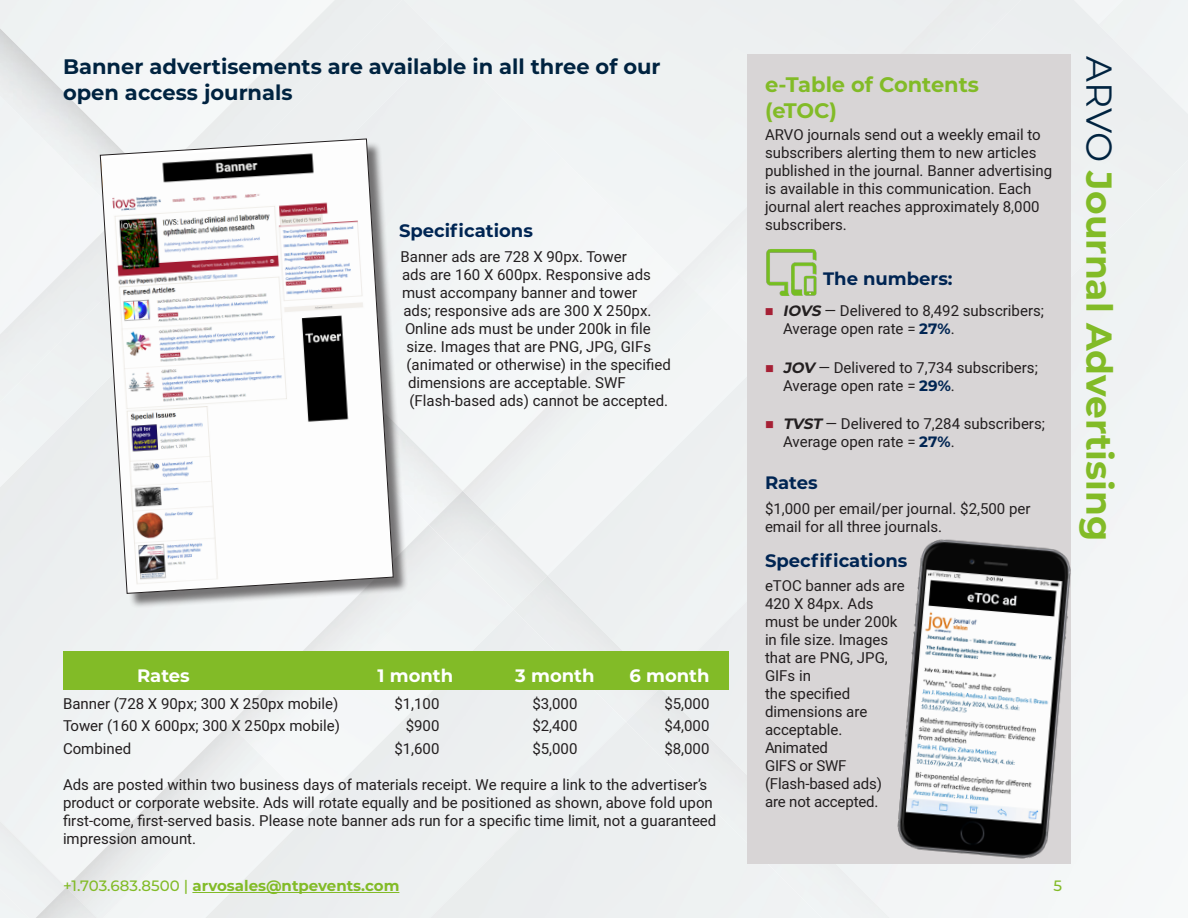
<style>
.page{position:relative;width:1188px;height:918px;background:#fff}
.page>*{position:absolute;margin:0;border:0;box-sizing:border-box;transform-origin:0 0}
._2014_HEADER_White{font:700 36px "Montserrat";color:#82bb27}
._2014_CHART_Rule_above{font:700 21px/25.2px "Montserrat";color:#002340}
.Sub_1{font:700 21px/25.2px "Montserrat";color:#82bb27}
._2014_SUB_2{font:700 18px "Montserrat";color:#002553}
.t1{font:700 18px "Montserrat";color:#fff}
._2014_SUB_2-2{font:15px/18px "Heebo";color:#231f20}
.subhead{font:15px/18px "Heebo";color:#231f20}
.first_para{font:15px/18px "Heebo";color:#231f20}
.t2{font:700 15px "Montserrat";color:#82bb27}
.t3{font:500 15px "Montserrat";color:#82bb27}
.s1{color:#a62035}
.s2{font-family:"Montserrat";font-weight:700;font-style:italic}
.s3{font-family:"Montserrat";font-weight:700;color:#002553}
.s4{font-weight:500}
.s5{font-weight:400;color:#002340}
</style>
<div class="page">
<div style="left:0;top:402px;width:679px;height:485px;background:#edeff0"></div>
<div style="left:1169px;top:142px;width:19px;height:566px;background:#f2f5f5"></div>
<div style="left:1086px;top:175px;width:87px;height:660px;background:#f3f5f6"></div>
<div style="left:1005px;top:258px;width:84px;height:660px;background:#f3f6f7"></div>
<div style="left:663px;top:596px;width:84px;height:92px;background:#eff2f3"></div>
<div style="left:579px;top:722px;width:47px;height:196px;background:#eceff0"></div>
<div style="left:494px;top:766px;width:88px;height:152px;background:#ebeeef"></div>
<div style="left:412px;top:850px;width:85px;height:68px;background:#edf0f1"></div>
<img style="left:66px;top:724px;width:197px;height:194px">
<img style="left:230px;top:525px;width:233px;height:233px">
<div style="left:463px;top:275px;width:250px;height:250px;background:#f3f5f6"></div>
<div style="left:679px;top:0;width:360px;height:309px;background:#edf0f1"></div>
<img style="left:463px;top:525px;width:85px;height:85px">
<div style="left:514px;top:576px;width:146px;height:146px;background:#edeff0"></div>
<div style="left:408px;top:215px;width:55px;height:43px;background:#f0f2f3"></div>
<div style="left:408px;top:258px;width:55px;height:267px;background:#f3f5f6"></div>
<div style="left:626px;top:688px;width:282px;height:230px;background:#edf0f1"></div>
<img style="left:429px;top:491px;width:68px;height:68px">
<img style="left:0;top:821px;width:115px;height:97px">
<img style="left:32px;top:887px;width:68px;height:31px">
<div style="left:63px;top:652px;width:666px;height:38px;background:#82bb27"></div>
<div style="left:747px;top:54px;width:324px;height:810px;background:#d8d5d6"></div>
<img style="left:766px;top:249px;width:51px;height:47px">
<img style="left:897px;top:535px;width:183px;height:328px">
<div style="left:102px;top:141px;width:306px;height:468px;background:#231f20;opacity:.6"></div>
<svg style="left:100px;top:139px;width:294px;height:455px"></svg>
<hr style="left:192px;top:892px;width:207px;height:1px;background:#82bb27">
<p class="_2014_CHART_Rule_above" style="left:63px;top:53px;width:599px">Banner advertisements are available in all three of our open access journals</p>
<p class="_2014_SUB_2" style="left:399px;top:218px;width:135px">Specifications</p>
<p class="_2014_SUB_2-2" style="left:400px;top:248px;width:228px">Banner ads are 728 X 90px. Tower</p>
<p class="_2014_SUB_2-2" style="left:402px;top:266px;width:250px">ads are 160 X 600px. Responsive ads</p>
<p class="_2014_SUB_2-2" style="left:402px;top:284px;width:237px">must accompany banner and tower</p>
<p class="_2014_SUB_2-2" style="left:404px;top:302px;width:249px">ads; responsive ads are 300 X 250px.</p>
<p class="_2014_SUB_2-2" style="left:405px;top:320px;width:247px">Online ads must be under 200k in file</p>
<p class="_2014_SUB_2-2" style="left:406px;top:338px;width:246px">size. Images that are PNG, JPG, GIFs</p>
<p class="_2014_SUB_2-2" style="left:406px;top:356px;width:266px">(animated or otherwise) in the specified</p>
<p class="_2014_SUB_2-2" style="left:408px;top:374px;width:219px">dimensions are acceptable. SWF</p>
<p class="_2014_SUB_2-2" style="left:410px;top:392px;width:260px">(Flash-based ads) cannot be accepted.</p>
<p class="t1" style="left:137px;top:662px;width:54px">Rates</p>
<p class="t1" style="left:378px;top:662px;width:77px">1 month</p>
<p class="t1" style="left:515px;top:662px;width:81px">3 month</p>
<p class="t1" style="left:629px;top:662px;width:82px">6 month</p>
<p class="subhead" style="left:63px;top:694px;width:277px">Banner (728 X 90px; 300 X 250px mobile)</p>
<p class="subhead" style="left:394px;top:694px;width:47px">$1,100</p>
<p class="subhead" style="left:532px;top:694px;width:47px">$3,000</p>
<p class="subhead" style="left:664px;top:694px;width:47px">$5,000</p>
<p class="subhead" style="left:63px;top:717px;width:279px">Tower (160 X 600px; 300 X 250px mobile)</p>
<p class="subhead" style="left:406px;top:717px;width:35px">$900</p>
<p class="subhead" style="left:532px;top:717px;width:47px">$2,400</p>
<p class="subhead" style="left:664px;top:717px;width:47px">$4,000</p>
<p class="subhead" style="left:63px;top:739px;width:70px">Combined</p>
<p class="subhead" style="left:394px;top:739px;width:47px">$1,600</p>
<p class="subhead" style="left:532px;top:739px;width:47px">$5,000</p>
<p class="subhead" style="left:664px;top:739px;width:47px">$8,000</p>
<p class="subhead" style="left:63px;top:775px;width:655px">Ads are posted within two business days of materials receipt. We require a link to the advertiser’s product or corporate website. Ads will rotate equally and be positioned as shown, above fold upon first-come, first-served basis. Please note banner ads run for a specific time limit, not a guaranteed impression amount.</p>
<p class="Sub_1" style="left:765px;top:71px;width:216px">e-Table of Contents (eTOC)</p>
<p class="first_para" style="left:765px;top:126px;width:289px">ARVO journals send out a weekly email to subscribers alerting them to new articles published in the journal. Banner advertising is available in this communication. Each journal alert reaches approximately 8,000 subscribers.</p>
<p class="_2014_SUB_2" style="left:823px;top:266px;width:131px">The numbers:</p>
<p class="_2014_SUB_2-2" style="left:783px;top:302px;width:263px;text-indent:-18px"><span class="s1">■</span> <span class="s2">IOVS</span> — Delivered to 8,492 subscribers;<br>Average open rate = <span class="s3">27%</span>.</p>
<p class="_2014_SUB_2-2" style="left:783px;top:358px;width:256px;text-indent:-18px"><span class="s1">■</span> <span class="s2">JOV</span> — Delivered to 7,734 subscribers;<br>Average open rate = <span class="s3">29%</span>.</p>
<p class="_2014_SUB_2-2" style="left:783px;top:415px;width:263px;text-indent:-18px"><span class="s1">■</span> <span class="s2">TVST</span> — Delivered to 7,284 subscribers;<br>Average open rate = <span class="s3">27%</span>.</p>
<p class="_2014_SUB_2" style="left:765px;top:469px;width:54px">Rates</p>
<p class="first_para" style="left:765px;top:499px;width:267px">$1,000 per email/per journal. $2,500 per email for all three journals.</p>
<p class="_2014_SUB_2" style="left:765px;top:547px;width:144px">Specfifications</p>
<p class="_2014_SUB_2-2" style="left:765px;top:577px;width:141px">eTOC banner ads are<br>420 X 84px. Ads must be under 200k in file size. Images that are PNG, JPG,<br>GIFs in<br>the specified dimensions are acceptable.<br>Animated<br>GIFS or SWF (Flash-based ads) are not accepted.</p>
<p class="t2" style="left:63px;top:875px;width:338px"><span class="s4">+1.703.683.8500 |</span> arvosales@ntpevents.com</p>
<p class="t3" style="left:1053px;top:875px;width:10px">5</p>
<p class="_2014_HEADER_White" style="left:1125px;top:56px;width:487px;rotate:90deg"><span class="s5">ARVO</span> Journal Advertising</p>
</div>
